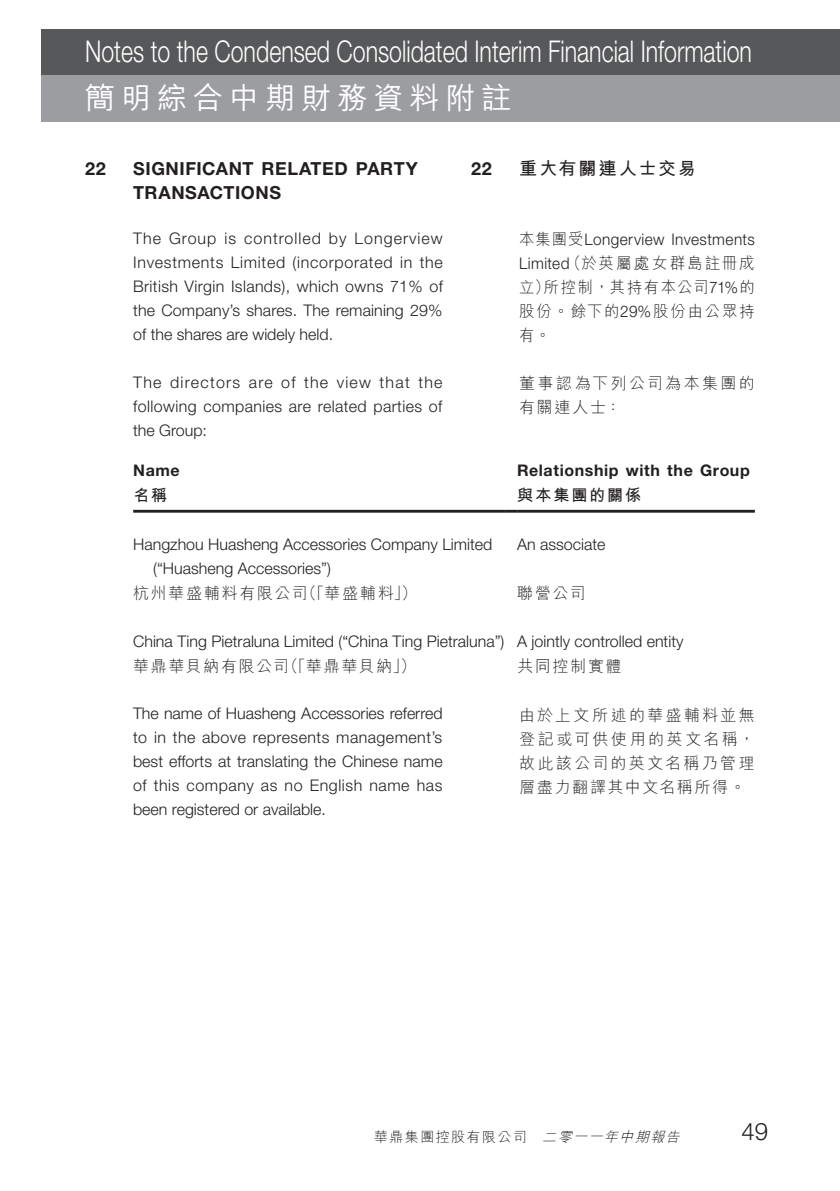
<style>
.page{position:relative;width:840px;height:1191px;background:#fff}
.page>*{position:absolute;margin:0;border:0;box-sizing:border-box;transform-origin:0 0}
.t1{font:300 30px "Helvetica Neue LT Std";color:#fff;scale:.77 1}
.t2{font:500 30px "M Hei HK";letter-spacing:.2em;color:#fff}
.t3{font:300 24px "Helvetica Neue LT Std";color:#231f20}
.t4{font:700 18px/24px "Helvetica Neue LT Std";letter-spacing:.03em;color:#231f20}
.t5{font:700 18px "M Hei HK";letter-spacing:.11em;color:#231f20}
.t6{font:300 16px/24px "Helvetica Neue LT Std";color:#231f20;text-align:justify}
.t7{font:300 16px/24px "M Hei HK";letter-spacing:.115em;color:#231f20;text-align:justify}
.t8{font:300 16px/24px "M Hei HK";letter-spacing:.115em;color:#231f20;text-align:justify;scale:.96 1}
.t9{font:700 16px "Helvetica Neue LT Std";letter-spacing:.035em;color:#231f20}
.t10{font:300 16px "Helvetica Neue LT Std";letter-spacing:.025em;color:#231f20;scale:.96 1}
.t11{font:300 16px/24px "M Hei HK";letter-spacing:.145em;color:#231f20}
.t12{font:700 16px "M Hei HK";letter-spacing:.12em;color:#231f20}
.t13{font:300 14px "M Hei HK";letter-spacing:.1em;color:#231f20}
.s1{font-family:"M Hei HK"}
.s2{font-family:"Helvetica Neue LT Std"}
.s3{font-style:italic}
</style>
<div class="page">
<hr style="left:0;top:29px;width:1px;height:47px;background:#57585a">
<hr style="left:0;top:75px;width:1px;height:47px;background:#9b9da0">
<div style="left:42px;top:29px;width:797px;height:47px;background:#57585a"></div>
<div style="left:42px;top:75px;width:797px;height:47px;background:#9b9da0"></div>
<hr style="left:133px;top:510px;width:372px;height:2px;background:#231f20">
<svg style="left:505px;top:510px;width:12px;height:2px"></svg>
<hr style="left:517px;top:510px;width:237px;height:2px;background:#231f20">
<h1 class="t1" style="left:85px;top:33px;width:867px">Notes to the Condensed Consolidated Interim Financial Information</h1>
<h1 class="t2" style="left:85px;top:76px;width:427px">簡明綜合中期財務資料附註</h1>
<p class="t4" style="left:471px;top:156px;width:22px">22</p>
<p class="t5" style="left:519px;top:155px;width:178px">重大有關連人士交易</p>
<p class="t4" style="left:85px;top:156px;width:22px">22</p>
<p class="t4" style="left:133px;top:156px;width:286px">SIGNIfICANT RELATED PARTY<br>TRANSACTIONS</p>
<p class="t6" style="left:133px;top:226px;width:311px">The Group is controlled by Longerview Investments Limited (incorporated in the British Virgin Islands), which owns 71% of the Company’s shares. The remaining 29% of the shares are widely held.</p>
<p class="t6" style="left:133px;top:370px;width:311px">The directors are of the view that the following companies are related parties of the Group:</p>
<p class="t9" style="left:133px;top:460px;width:48px">Name</p>
<p class="t9" style="left:517px;top:460px;width:234px">Relationship with the Group</p>
<p class="t12" style="left:133px;top:484px;width:35px">名稱</p>
<p class="t12" style="left:517px;top:484px;width:125px">與本集團的關係</p>
<p class="t6" style="left:153px;top:532px;width:340px;text-indent:-20px">Hangzhou Huasheng Accessories Company Limited (“Huasheng Accessories”)</p>
<p class="t6" style="left:517px;top:532px;width:90px">An associate</p>
<p class="t7" style="left:133px;top:581px;width:285px">杭州華盛輔料有限公司（「華盛輔料」）</p>
<p class="t7" style="left:516px;top:581px;width:70px">聯營公司</p>
<p class="t6" style="left:133px;top:628px;width:551px">China Ting Pietraluna Limited (“China Ting Pietraluna”) A jointly controlled entity</p>
<p class="t7" style="left:133px;top:653px;width:284px">華鼎華貝納有限公司（「華鼎華貝納」）</p>
<p class="t7" style="left:516px;top:653px;width:106px">共同控制實體</p>
<p class="t6" style="left:133px;top:701px;width:311px">The name of Huasheng Accessories referred to in the above represents management’s best efforts at translating the Chinese name of this company as no English name has been registered or available.</p>
<p class="t10" style="left:519px;top:230px;width:247px"><span class="s1">本集團受</span>Longerview Investments</p>
<p class="t8" style="left:518px;top:251px;width:247px"><span class="s2">Limited</span>（於英屬處女群島註冊成立）所控制，其持有本公司<span class="s2">71%</span>的股份。餘下的<span class="s2">29%</span>股份由公眾持有。</p>
<p class="t11" style="left:519px;top:371px;width:237px">董事認為下列公司為本集團的有關連人士：</p>
<p class="t7" style="left:518px;top:702px;width:237px">由於上文所述的華盛輔料並無登記或可供使用的英文名稱，故此該公司的英文名稱乃管理層盡力翻譯其中文名稱所得。</p>
<p class="t13" style="left:374px;top:1127px;width:312px">華鼎集團控股有限公司 <span class="s3">二零一一年中期報告</span></p>
<h2 class="t3" style="left:741px;top:1116px;width:28px">49</h2>
</div>
